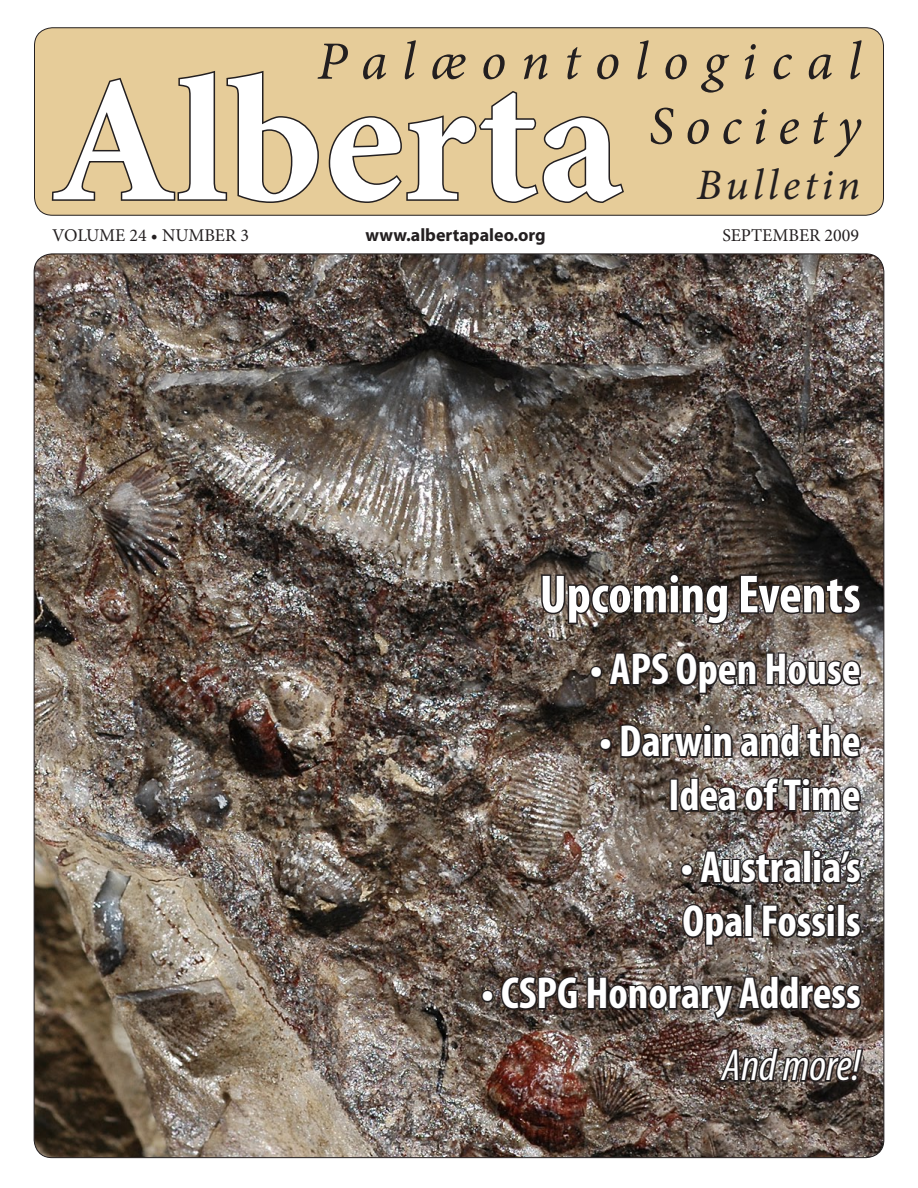
<style>
.page{position:relative;width:918px;height:1188px;background:#fff}
.page>*{position:absolute;margin:0;border:0;box-sizing:border-box;transform-origin:0 0}
.t1{font:700 180px "Minion Pro";color:#fff}
.t2{font:italic 54px/64.8px "Minion Pro";letter-spacing:.27em;color:#231f20;text-align:right}
.t3{font:700 condensed 54px "Myriad Pro";color:#fff}
.t4{font:700 condensed 45px/54px "Myriad Pro";color:#fff;text-align:right}
.t5{font:italic condensed 45px "Myriad Pro";color:#fff}
.t6{font:italic 43.5px "Minion Pro";letter-spacing:.095em;color:#231f20}
.t7{font:18px "Minion Pro";color:#231f20}
.t8{font:700 18px "Myriad Pro";color:#231f20}
</style>
<div class="page">
<div style="left:34px;top:28px;width:850px;height:187px;background:#e6cc99;border-radius:18px"></div>
<div style="left:34px;top:27px;width:850px;height:189px;border:1px solid #231f20;border-radius:18px"></div>
<svg style="left:51px;top:70px;width:268px;height:133px"></svg>
<svg style="left:328px;top:91px;width:296px;height:112px"></svg>
<img style="left:34px;top:254px;width:850px;height:904px">
<svg style="left:540px;top:572px;width:190px;height:54px;background:#4f453f"></svg>
<svg style="left:738px;top:573px;width:125px;height:43px;background:#3d3531"></svg>
<div style="left:590px;top:666px;width:12px;height:13px;border:3px solid #231f20;border-radius:50%"></div>
<svg style="left:606px;top:651px;width:152px;height:45px;background:#49403b"></svg>
<svg style="left:764px;top:651px;width:98px;height:37px;background:#6b6461"></svg>
<div style="left:481px;top:990px;width:13px;height:13px;border:3px solid #231f20;border-radius:50%"></div>
<img style="left:499px;top:708px;width:366px;height:376px">
<p class="t2" style="left:317px;top:29px;width:545px">Palæontological<br>Society</p>
<p class="t6" style="left:697px;top:155px;width:165px">Bulletin</p>
<h1 class="t1" style="left:50px;top:15px;width:574px">Alberta</h1>
<p class="t7" style="left:52px;top:223px;width:199px">VOLUME 24 • NUMBER 3</p>
<p class="t8" style="left:365px;top:223px;width:182px">www.albertapaleo.org</p>
<p class="t7" style="left:722px;top:223px;width:138px">SEPTEMBER 2009</p>
<p class="t3" style="left:540px;top:561px;width:322px">Upcoming Events</p>
<p class="t4" style="left:590px;top:641px;width:272px">• APS Open House</p>
<p class="t4" style="left:599px;top:713px;width:263px">• Darwin and the<br>Idea of Time</p>
<p class="t4" style="left:680px;top:839px;width:182px;text-align:left">• Australia’s<br>Opal Fossils</p>
<p class="t4" style="left:481px;top:965px;width:381px">• CSPG Honorary Address</p>
<p class="t5" style="left:722px;top:1038px;width:140px">And more!</p>
</div>
